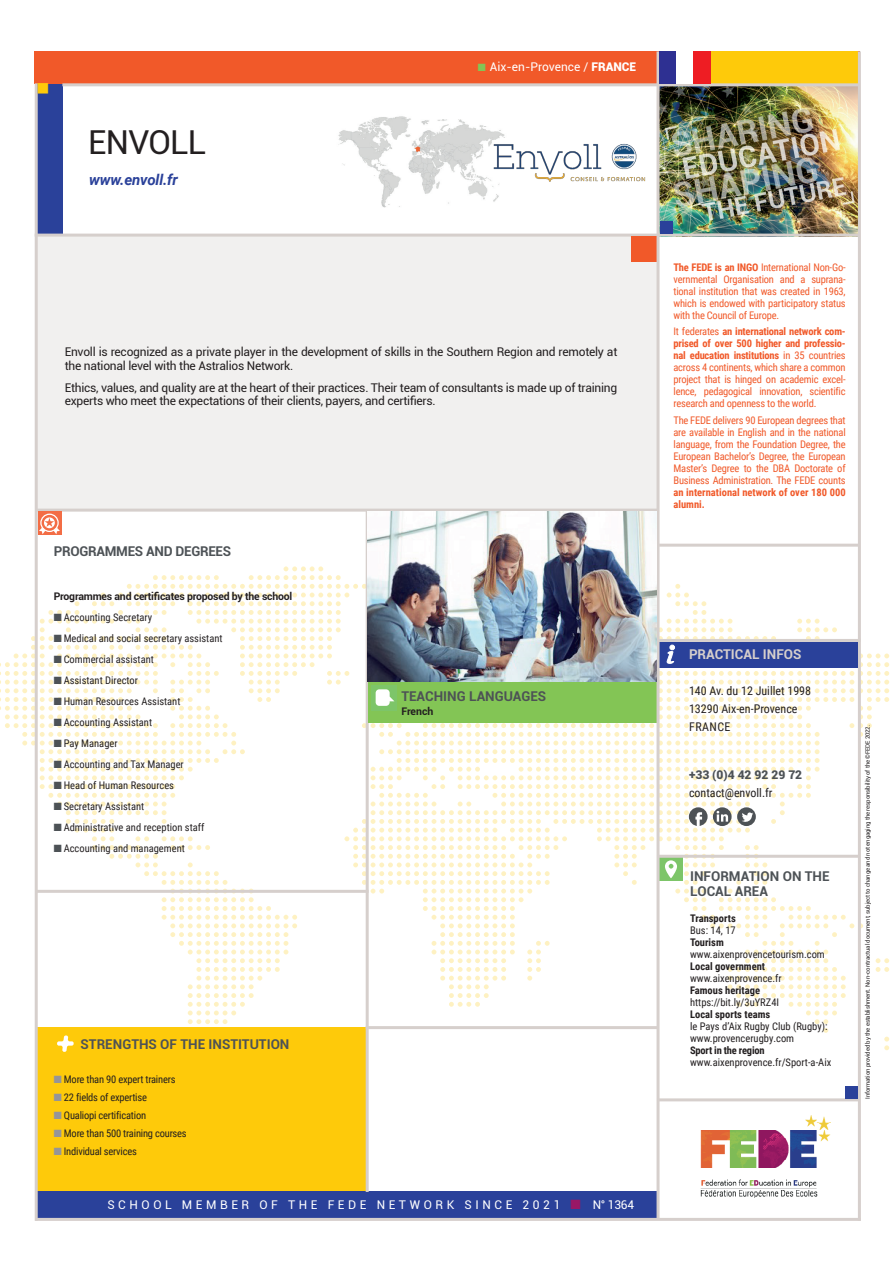
<style>
.page{position:relative;width:893px;height:1263px;background:#fff}
.page>*{position:absolute;margin:0;border:0;box-sizing:border-box;transform-origin:0 0}
.t1{font:33px "Roboto";letter-spacing:-.02em;color:#231f20}
.t2{font:italic 700 15px "Roboto";letter-spacing:-.01em;color:#2a419a}
.t3{font:15px "Zapf Dingbats ITC";color:#feca0a}
.t4{font:700 13.5px/15px "Roboto";color:#4d5256}
.t5{font:700 13.5px "Roboto";letter-spacing:-.02em;color:#4d5256}
.t6{font:700 13.5px "Roboto";color:#d6cfcc}
.t7{font:12px/13.5px "Roboto";letter-spacing:-.02em;color:#231f20}
.t8{font:12px/18px "Roboto Condensed";color:#231f20}
.t9{font:12px "Roboto";letter-spacing:.3em;color:#fff}
.t10{font:12px "Roboto";color:#fff}
.t11{font:900 12px "Roboto";color:#4d5256}
.t12{font:10.5px/12px "Roboto Condensed";letter-spacing:-.02em;color:#f15929;text-align:justify}
.t13{font:10.5px/12px "Roboto Condensed";color:#231f20}
.t14{font:10.5px "Roboto Condensed";letter-spacing:-.02em;color:#231f20}
.t15{font:700 10.5px "Roboto Condensed";color:#231f20}
.t16{font:700 10.5px "Roboto";letter-spacing:-.02em;color:#231f20}
.t17{font:700 10.5px/12px "Roboto Condensed";color:#f15929}
.t18{font:700 10.5px "Roboto Condensed";letter-spacing:-.02em;color:#231f20}
.t19{font:6px "Roboto";letter-spacing:-.02em;color:#231f20}
.s1{color:#83c555}
.s2{font-weight:900}
.s3{color:#4d5256}
.s4{color:#959598}
.s5{color:#991766}
.s6{font-weight:700}
</style>
<div class="page">
<img style="left:700px;top:1116px;width:131px;height:81px">
<div style="left:35px;top:51px;width:27px;height:183px;background:#2a419a"></div>
<div style="left:35px;top:51px;width:825px;height:33px;background:#f15929"></div>
<div style="left:659px;top:51px;width:199px;height:33px;background:#feca0a"></div>
<div style="left:36px;top:1027px;width:332px;height:190px;background:#feca0a"></div>
<img style="left:659px;top:86px;width:199px;height:148px">
<div style="left:37px;top:1192px;width:620px;height:26px;background:#2a419a"></div>
<div style="left:36px;top:236px;width:623px;height:275px;background:#f1f0ef"></div>
<hr style="left:35px;top:83px;width:3px;height:1138px;background:#d6cfcc">
<hr style="left:366px;top:510px;width:3px;height:682px;background:#d6cfcc">
<hr style="left:35px;top:1218px;width:826px;height:3px;background:#d6cfcc">
<hr style="left:35px;top:234px;width:825px;height:3px;background:#d6cfcc">
<hr style="left:37px;top:509px;width:621px;height:3px;background:#d6cfcc">
<hr style="left:858px;top:51px;width:3px;height:1169px;background:#d6cfcc">
<svg style="left:38px;top:512px;width:24px;height:23px"></svg>
<div style="left:40px;top:514px;width:19px;height:18px;border:1px solid #fff;border-radius:50%"></div>
<svg style="left:39px;top:517px;width:21px;height:17px"></svg>
<hr style="left:657px;top:1098px;width:202px;height:3px;background:#d6cfcc">
<div style="left:845px;top:1086px;width:13px;height:12px;background:#2a419a"></div>
<div style="left:660px;top:221px;width:12px;height:13px;background:#2a419a"></div>
<div style="left:631px;top:237px;width:26px;height:25px;background:#f15929"></div>
<hr style="left:659px;top:544px;width:200px;height:3px;background:#d6cfcc">
<hr style="left:656px;top:51px;width:3px;height:1168px;background:#d6cfcc">
<hr style="left:62px;top:83px;width:798px;height:3px;background:#d6cfcc">
<div style="left:659px;top:51px;width:17px;height:32px;background:#2e3092"></div>
<div style="left:676px;top:51px;width:17px;height:32px;background:#fff"></div>
<div style="left:693px;top:51px;width:17px;height:32px;background:#ee1d23"></div>
<img style="left:368px;top:512px;width:288px;height:54px">
<img style="left:338px;top:116px;width:167px;height:92px">
<img style="left:491px;top:142px;width:155px;height:42px">
<svg style="left:0;top:566px;width:889px;height:519px"></svg>
<h2 class="t3" style="left:36px;top:94px;width:13px;rotate:-90deg">■</h2>
<h1 class="t1" style="left:88px;top:119px;width:119px">ENVOLL</h1>
<h2 class="t2" style="left:89px;top:169px;width:90px">www.envoll.fr</h2>
<p class="t10" style="left:478px;top:58px;width:160px"><span class="s1">■</span> Aix-en-Provence / <span class="s2">FRANCE</span></p>
<p class="t7" style="left:65px;top:345px;width:554px">Envoll is recognized as a private player in the development of skills in the Southern Region and remotely at the national level with the Astralios Network.</p>
<p class="t7" style="left:65px;top:380px;width:554px">Ethics, values, and quality are at the heart of their practices. Their team of consultants is made up of training experts who meet the expectations of their clients, payers, and certifiers.</p>
<p class="t5" style="left:54px;top:541px;width:179px">PROGRAMMES AND DEGREES</p>
<p class="t16" style="left:54px;top:588px;width:240px">Programmes and certificates proposed by the school</p>
<p class="t13" style="left:54px;top:610px;width:100px"><span class="s3">■</span> Accounting Secretary</p>
<p class="t13" style="left:54px;top:631px;width:170px"><span class="s3">■</span> Medical and social secretary assistant</p>
<p class="t13" style="left:54px;top:652px;width:102px"><span class="s3">■</span> Commercial assistant</p>
<p class="t13" style="left:54px;top:673px;width:86px"><span class="s3">■</span> Assistant Director</p>
<p class="t13" style="left:54px;top:694px;width:128px"><span class="s3">■</span> Human Resources Assistant</p>
<p class="t13" style="left:54px;top:715px;width:100px"><span class="s3">■</span> Accounting Assistant</p>
<p class="t13" style="left:54px;top:736px;width:65px"><span class="s3">■</span> Pay Manager</p>
<p class="t13" style="left:54px;top:757px;width:132px"><span class="s3">■</span> Accounting and Tax Manager</p>
<p class="t13" style="left:54px;top:778px;width:122px"><span class="s3">■</span> Head of Human Resources</p>
<p class="t13" style="left:54px;top:799px;width:92px"><span class="s3">■</span> Secretary Assistant</p>
<p class="t13" style="left:54px;top:820px;width:152px"><span class="s3">■</span> Administrative and reception staff</p>
<p class="t13" style="left:54px;top:841px;width:133px"><span class="s3">■</span> Accounting and management</p>
<p class="t4" style="left:81px;top:1036px;width:210px">STRENGTHS OF THE INSTITUTION</p>
<p class="t14" style="left:54px;top:1072px;width:123px"><span class="s4">■</span> More than 90 expert trainers</p>
<p class="t14" style="left:54px;top:1090px;width:95px"><span class="s4">■</span> 22 fields of expertise</p>
<p class="t14" style="left:54px;top:1108px;width:94px"><span class="s4">■</span> Qualiopi certification</p>
<p class="t14" style="left:54px;top:1126px;width:134px"><span class="s4">■</span> More than 500 training courses</p>
<p class="t14" style="left:54px;top:1144px;width:85px"><span class="s4">■</span> Individual services</p>
<p class="t4" style="left:401px;top:688px;width:146px">TEACHING LANGUAGES</p>
<p class="t16" style="left:401px;top:704px;width:34px">French</p>
<p class="t9" style="left:107px;top:1196px;width:528px">SCHOOL MEMBER OF THE FEDE NETWORK SINCE 2021 <span class="s5">■</span> N° 1364</p>
<p class="t12" style="left:673px;top:260px;width:174px"><span class="s6">The FEDE is an INGO</span> International Non-Go&shy;vernmental Organisation and a suprana&shy;tional institution that was created in 1963, which is endowed with participatory status with the Council of Europe.</p>
<p class="t12" style="left:673px;top:325px;width:174px">It federates <span class="s6">an international network com&shy;prised of over 500 higher and professio&shy;nal education institutions</span> in 35 countries across 4 continents, which share a common project that is hinged on academic excel&shy;lence, pedagogical innovation, scientific research and openness to the world.</p>
<p class="t12" style="left:673px;top:413px;width:174px">The FEDE delivers 90 European degrees that are available in English and in the national language, from the Foundation Degree, the European Bachelor’s Degree, the European Master’s Degree to the DBA Doctorate of Business Administration. The FEDE counts</p>
<p class="t17" style="left:673px;top:485px;width:174px">an international network of over 180 000 alumni.</p>
<p class="t6" style="left:689px;top:645px;width:114px">PRACTICAL INFOS</p>
<p class="t8" style="left:689px;top:681px;width:124px">140 Av. du 12 Juillet 1998<br>13290 Aix-en-Provence<br>FRANCE</p>
<p class="t11" style="left:689px;top:766px;width:115px">+33 (0)4 42 92 29 72</p>
<p class="t8" style="left:689px;top:783px;width:85px">contact@envoll.fr</p>
<p class="t4" style="left:690px;top:868px;width:141px">INFORMATION ON THE<br>LOCAL AREA</p>
<p class="t15" style="left:690px;top:911px;width:47px">Transports</p>
<p class="t13" style="left:690px;top:924px;width:47px">Bus: 14, 17</p>
<p class="t15" style="left:690px;top:935px;width:35px">Tourism</p>
<p class="t13" style="left:690px;top:948px;width:136px">www.aixenprovencetourism.com</p>
<p class="t15" style="left:690px;top:959px;width:77px">Local government</p>
<p class="t13" style="left:690px;top:972px;width:93px">www.aixenprovence.fr</p>
<p class="t15" style="left:690px;top:983px;width:71px">Famous heritage</p>
<p class="t13" style="left:690px;top:996px;width:91px">https://bit.ly/3uYRZ4I</p>
<p class="t15" style="left:690px;top:1007px;width:82px">Local sports teams</p>
<p class="t13" style="left:690px;top:1020px;width:139px">le Pays d’Aix Rugby Club (Rugby): www.provencerugby.com</p>
<p class="t18" style="left:690px;top:1043px;width:76px">Sport in the region</p>
<p class="t13" style="left:690px;top:1056px;width:143px">www.aixenprovence.fr/Sport-a-Aix</p>
<p class="t19" style="left:863px;top:1099px;width:376px;rotate:-90deg">Information provided by the establishment. Non-contractual document, subject to change and not engaging the responsibility of the ©FEDE 2022.</p>
</div>
